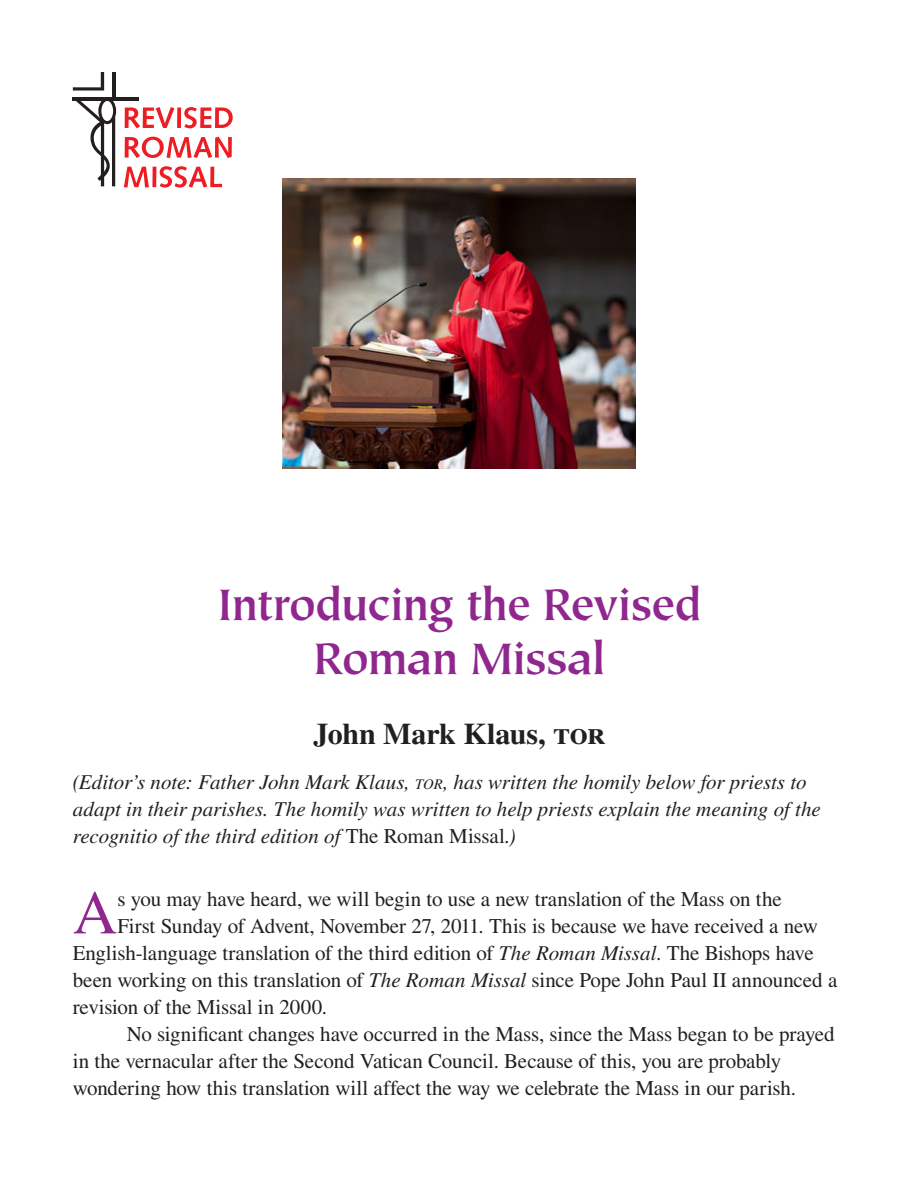
<style>
.page{position:relative;width:918px;height:1188px;background:#fff}
.page>*{position:absolute;margin:0;border:0;box-sizing:border-box;transform-origin:0 0}
.homily__intro_para{font:61.8px "Times LT Std";color:#8f278f}
.title{font:700 49.5px/54px "Tiepolo";letter-spacing:-.045em;color:#8f278f;text-align:center}
.author{font:700 30px "Times LT Std";letter-spacing:-.005em;color:#231f20}
.homily__intro_para-2{font:21px "Times LT Std";letter-spacing:-.01em;color:#231f20}
.homily{font:21px/27px "Times LT Std";letter-spacing:-.01em;color:#231f20}
.t1{font:italic 21px/27px "Times LT Std";color:#231f20}
.s1{font-size:14.7px}
.s2{font-style:normal}
.s3{font-style:italic}
</style>
<div class="page">
<svg style="left:73px;top:72px;width:31px;height:19px"></svg>
<hr style="left:73px;top:98px;width:66px;height:3px;background:#231f20">
<hr style="left:112px;top:72px;width:3px;height:26px;background:#231f20">
<svg style="left:76px;top:101px;width:40px;height:85px"></svg>
<svg style="left:125px;top:107px;width:49px;height:21px"></svg>
<svg style="left:177px;top:108px;width:4px;height:20px"></svg>
<svg style="left:184px;top:107px;width:49px;height:21px"></svg>
<svg style="left:125px;top:137px;width:107px;height:21px"></svg>
<svg style="left:124px;top:167px;width:25px;height:21px"></svg>
<svg style="left:152px;top:167px;width:4px;height:20px"></svg>
<svg style="left:160px;top:166px;width:62px;height:22px"></svg>
<img style="left:282px;top:178px;width:354px;height:291px">
<p class="title" style="left:218px;top:579px;width:485px">Introducing the Revised<br>Roman Missal</p>
<p class="author" style="left:314px;top:716px;width:294px">John Mark Klaus, tor</p>
<p class="t1" style="left:73px;top:769px;width:750px">(Editor’s note: Father John Mark Klaus, <span class="s1">tor</span>, has written the homily below for priests to adapt in their parishes. The homily was written to help priests explain the meaning of the recognitio of the third edition of <span class="s2">The Roman Missal</span>.)</p>
<p class="homily__intro_para" style="left:73px;top:878px;width:46px">A</p>
<p class="homily__intro_para-2" style="left:117px;top:888px;width:666px">s you may have heard, we will begin to use a new translation of the Mass on the</p>
<p class="homily__intro_para-2" style="left:117px;top:915px;width:702px">First Sunday of Advent, November 27, 2011. This is because we have received a new</p>
<p class="homily__intro_para-2" style="left:73px;top:942px;width:742px">English-language translation of the third edition of <span class="s3">The Roman Missal</span>. The Bishops have</p>
<p class="homily__intro_para-2" style="left:73px;top:969px;width:766px">been working on this translation of <span class="s3">The Roman Missal</span> since Pope John Paul II announced a</p>
<p class="homily__intro_para-2" style="left:73px;top:996px;width:256px">revision of the Missal in 2000.</p>
<p class="homily" style="left:73px;top:1021px;width:763px;text-indent:54px">No significant changes have occurred in the Mass, since the Mass began to be prayed in the vernacular after the Second Vatican Council. Because of this, you are probably wondering how this translation will affect the way we celebrate the Mass in our parish.</p>
</div>
